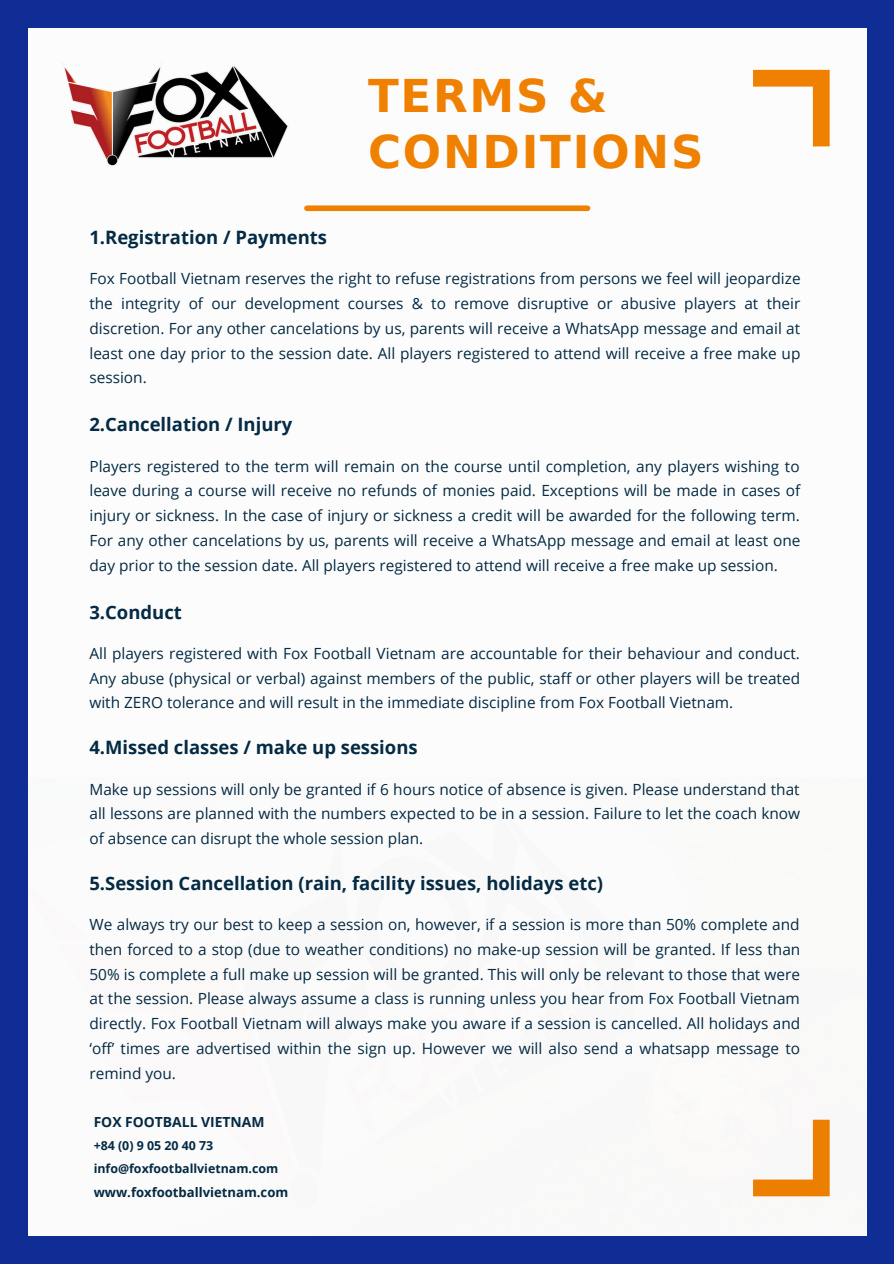
<style>
.page{position:relative;width:894px;height:1264px;background:#fff}
.page>*{position:absolute;margin:0;border:0;box-sizing:border-box;transform-origin:0 0}
.t1{font:700 45px "DejaVu Sans";letter-spacing:.04em;color:#f08000}
.t2{font:700 18.45px "Open Sans";color:#042a44}
.t3{font:15.45px/24.8px "Open Sans";color:#042a44;text-align:justify}
.t4{font:700 13.95px "Open Sans";color:#042a44}
.t5{font:700 13.05px "Open Sans";color:#042a44}
.t6{font:700 12.45px "Open Sans";color:#042a44}
</style>
<div class="page">
<div style="left:0;top:0;width:893px;height:1263px;background:#102d96"></div>
<div style="left:28px;top:28px;width:838px;height:1207px;background:#fcfcfc"></div>
<svg style="left:753px;top:70px;width:76px;height:76px"></svg>
<img style="left:753px;top:1119px;width:77px;height:78px">
<img style="left:64px;top:62px;width:224px;height:104px">
<div style="left:307px;top:205px;width:280px;height:6px;background:#f08000"></div>
<p class="t1" style="left:368px;top:71px;width:241px">TERMS &amp;</p>
<p class="t1" style="left:368px;top:126px;width:337px">CONDITIONS</p>
<p class="t2" style="left:89px;top:224px;width:239px">1.Registration / Payments</p>
<p class="t3" style="left:89px;top:266px;width:712px">Fox Football Vietnam reserves the right to refuse registrations from persons we feel will jeopardize the integrity of our development courses &amp; to remove disruptive or abusive players at their discretion. For any other cancelations by us, parents will receive a WhatsApp message and email at least one day prior to the session date. All players registered to attend will receive a free make up session.</p>
<p class="t2" style="left:89px;top:411px;width:204px">2.Cancellation / Injury</p>
<p class="t3" style="left:89px;top:453px;width:712px">Players registered to the term will remain on the course until completion, any players wishing to leave during a course will receive no refunds of monies paid. Exceptions will be made in cases of injury or sickness. In the case of injury or sickness a credit will be awarded for the following term.<br>For any other cancelations by us, parents will receive a WhatsApp message and email at least one day prior to the session date. All players registered to attend will receive a free make up session.</p>
<p class="t2" style="left:89px;top:599px;width:94px">3.Conduct</p>
<p class="t3" style="left:89px;top:640px;width:712px">All players registered with Fox Football Vietnam are accountable for their behaviour and conduct.<br>Any abuse (physical or verbal) against members of the public, staff or other players will be treated with ZERO tolerance and will result in the immediate discipline from Fox Football Vietnam.</p>
<p class="t2" style="left:89px;top:734px;width:329px">4.Missed classes / make up sessions</p>
<p class="t3" style="left:89px;top:776px;width:712px">Make up sessions will only be granted if 6 hours notice of absence is given. Please understand that all lessons are planned with the numbers expected to be in a session. Failure to let the coach know of absence can disrupt the whole session plan.</p>
<p class="t2" style="left:89px;top:870px;width:515px">5.Session Cancellation (rain, facility issues, holidays etc)</p>
<p class="t3" style="left:89px;top:911px;width:712px">We always try our best to keep a session on, however, if a session is more than 50% complete and then forced to a stop (due to weather conditions) no make-up session will be granted. If less than 50% is complete a full make up session will be granted. This will only be relevant to those that were at the session. Please always assume a class is running unless you hear from Fox Football Vietnam directly. Fox Football Vietnam will always make you aware if a session is cancelled. All holidays and ‘off’ times are advertised within the sign up. However we will also send a whatsapp message to remind you.</p>
<p class="t4" style="left:94px;top:1111px;width:172px">FOX FOOTBALL VIETNAM</p>
<p class="t6" style="left:94px;top:1136px;width:121px">+84 (0) 9 05 20 40 73</p>
<p class="t6" style="left:94px;top:1159px;width:186px">info@foxfootballvietnam.com</p>
<p class="t5" style="left:94px;top:1182px;width:196px">www.foxfootballvietnam.com</p>
</div>
